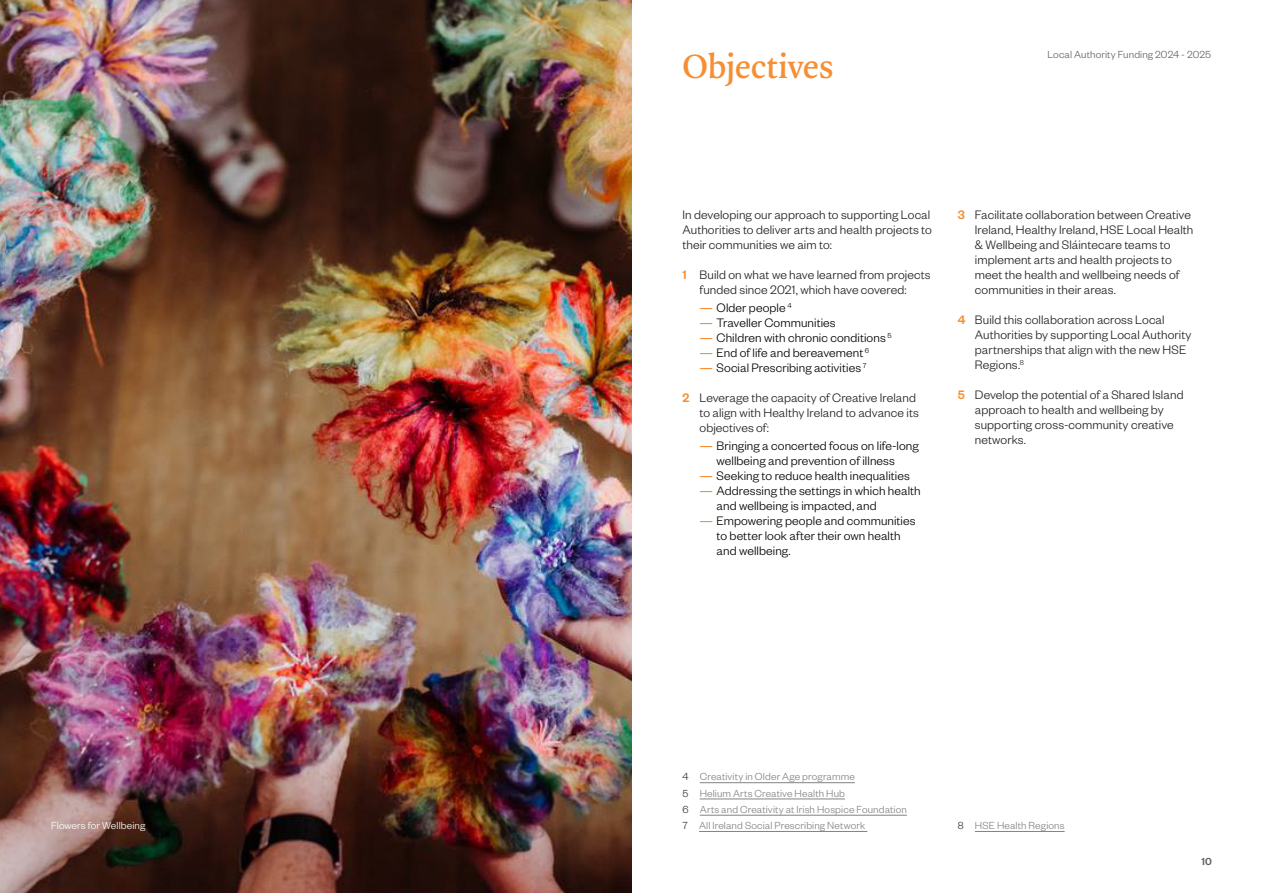
<style>
.page{position:relative;width:1263px;height:893px;background:#fff}
.page>*{position:absolute;margin:0;border:0;box-sizing:border-box;transform-origin:0 0}
.Heading_1{font:600 36px "Quadraat OT";letter-spacing:-.01em;color:#f68f34}
.Body{font:300 13.5px/15px "Founders Grotesk";letter-spacing:.005em;color:#231f20}
.t1{font:300 13.5px/15px "Founders Grotesk";letter-spacing:.005em;color:#000}
.footnotes{font:300 11.25px "Founders Grotesk";letter-spacing:.015em;color:#808285}
.t2{font:300 11.25px "Founders Grotesk";letter-spacing:.01em;color:#636366}
.t3{font:300 11.25px "Founders Grotesk";letter-spacing:.01em;color:#fff}
.t4{font:500 11.25px "Founders Grotesk";color:#636366}
.s1{font-weight:500;color:#f68f34}
.s2{color:#3b3532}
</style>
<div class="page">
<img style="left:0;top:0;width:631px;height:893px">
<hr style="left:700px;top:782px;width:155px;height:1px;background:#808285">
<hr style="left:700px;top:799px;width:145px;height:1px;background:#808285">
<hr style="left:700px;top:815px;width:207px;height:1px;background:#808285">
<hr style="left:699px;top:831px;width:168px;height:1px;background:#808285">
<hr style="left:975px;top:831px;width:90px;height:1px;background:#808285">
<p class="t3" style="left:51px;top:819px;width:96px">Flowers for Wellbeing</p>
<p class="Heading_1" style="left:682px;top:42px;width:153px">Objectives</p>
<p class="t2" style="left:1047px;top:48px;width:165px">Local Authority Funding 2024 - 2025</p>
<p class="Body" style="left:682px;top:207px;width:251px;text-align:justify">In developing our approach to supporting Local Authorities to deliver arts and health projects to their communities we aim to:</p>
<p class="Body" style="left:682px;top:267px;width:250px;text-align:center"><span class="s1">1</span> Build on what we have learned from projects funded since 2021, which have covered:</p>
<p class="t1" style="left:699px;top:300px;width:94px"><span class="s1">—</span> Older people <sup>4</sup></p>
<p class="t1" style="left:699px;top:315px;width:138px"><span class="s1">—</span> Traveller Communities</p>
<p class="t1" style="left:699px;top:330px;width:194px"><span class="s1">—</span> Children with chronic conditions <sup>5</sup></p>
<p class="t1" style="left:699px;top:345px;width:171px"><span class="s1">—</span> End of life and bereavement <sup>6</sup></p>
<p class="t1" style="left:699px;top:360px;width:168px"><span class="s1">—</span> Social Prescribing activities <sup>7</sup></p>
<p class="Body" style="left:699px;top:390px;width:221px;text-indent:-17px"><span class="s1">2</span> Leverage the capacity of Creative Ireland to align with Healthy Ireland to advance its objectives of:</p>
<p class="t1" style="left:699px;top:438px;width:221px;text-align:center"><span class="s1">—</span> Bringing a concerted focus on life-long wellbeing and prevention of illness</p>
<p class="t1" style="left:699px;top:468px;width:212px"><span class="s1">—</span> Seeking to reduce health inequalities</p>
<p class="t1" style="left:716px;top:483px;width:206px;text-indent:-17px"><span class="s1">—</span> Addressing the settings in which health and wellbeing is impacted, and</p>
<p class="t1" style="left:716px;top:513px;width:201px;text-indent:-17px"><span class="s1">—</span> Empowering people and communities to better look after their own health and wellbeing.</p>
<p class="Body" style="left:975px;top:207px;width:220px;text-indent:-17px"><span class="s1">3</span> Facilitate collaboration between Creative Ireland, Healthy Ireland, HSE Local Health &amp; Wellbeing and Sláintecare teams to implement arts and health projects to meet the health and wellbeing needs of communities in their areas.</p>
<p class="Body" style="left:975px;top:312px;width:218px;text-indent:-17px"><span class="s1">4</span> Build this collaboration across Local Authorities by supporting Local Authority partnerships that align with the new HSE Regions.<sup>8</sup></p>
<p class="Body" style="left:975px;top:387px;width:210px;text-indent:-17px"><span class="s1">5</span> Develop the potential of a Shared Island approach to health and wellbeing by supporting cross-community creative networks.</p>
<p class="footnotes" style="left:682px;top:770px;width:174px"><span class="s2">4</span> Creativity in Older Age programme</p>
<p class="footnotes" style="left:682px;top:786px;width:164px"><span class="s2">5</span> Helium Arts Creative Health Hub</p>
<p class="footnotes" style="left:682px;top:802px;width:226px"><span class="s2">6</span> Arts and Creativity at Irish Hospice Foundation</p>
<p class="footnotes" style="left:682px;top:819px;width:184px"><span class="s2">7</span> All Ireland Social Prescribing Network</p>
<p class="footnotes" style="left:958px;top:819px;width:108px"><span class="s2">8</span> HSE Health Regions</p>
<p class="t4" style="left:1201px;top:854px;width:12px">10</p>
</div>
